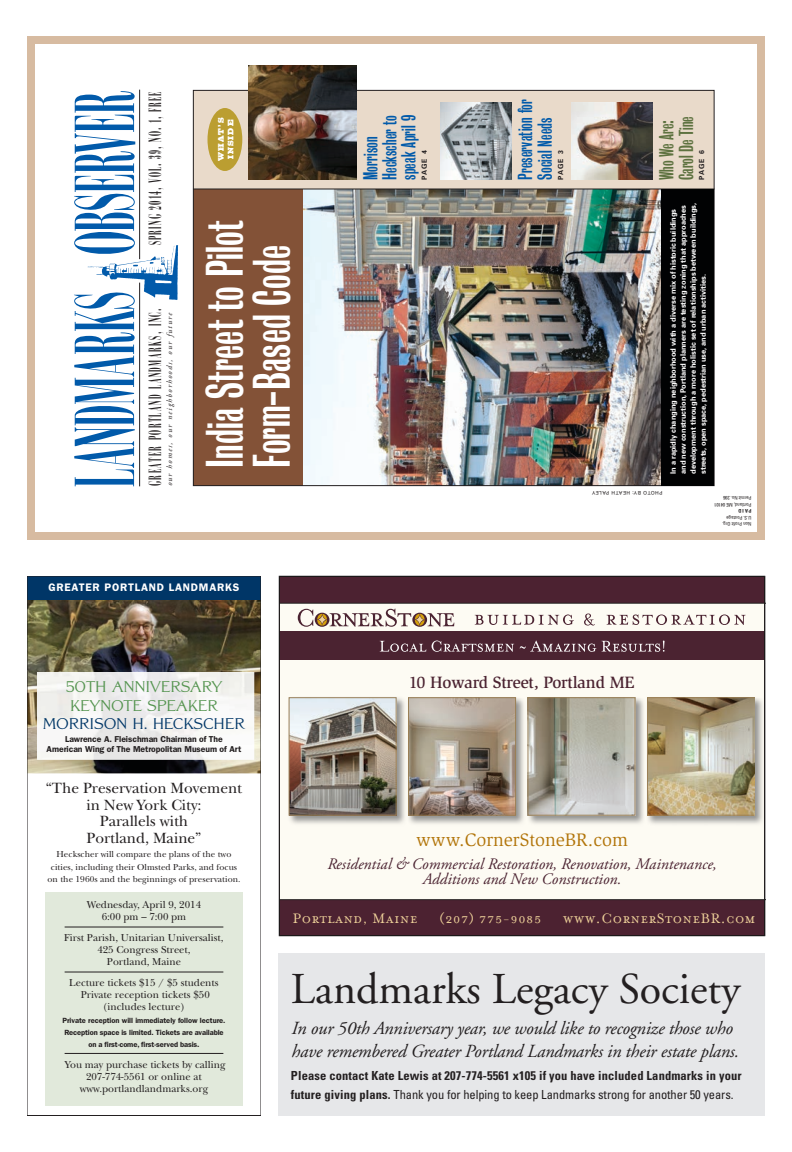
<style>
.page{position:relative;width:792px;height:1152px;background:#fff}
.page>*{position:absolute;margin:0;border:0;box-sizing:border-box;transform-origin:0 0}
.t1{font:48px/47px "Bureau Grotesque One Three";letter-spacing:.005em;color:#fff}
.t2{font:44px "Adobe Garamond";color:#231f20}
.t3{font:18.6px "Slimbach Std";color:#b2750a}
.t4{font:italic 18.5px/23.5px "Adobe Garamond";letter-spacing:-.01em;color:#231f20}
.t5{font:18.5px "Campanile";letter-spacing:.07em;color:#231f20}
.t6{font:18.5px/19px "Bureau Grotesque One Three";letter-spacing:.01em;color:#015aaa}
.t7{font:18.5px/19.5px "Bureau Grotesque One Three";color:#5e7240}
.t8{font:500 16.9px "Slimbach Std";letter-spacing:-.01em;color:#4b2331}
.t9{font:italic 16px/15px "Adobe Garamond Pro";color:#4b2331;text-align:center}
.t10{font:15.5px/16.7px "New Baskerville";color:#231f20;text-align:center}
.t11{font:15.5px "Mrs Eaves Small Caps";letter-spacing:.04em;color:#efd29a}
.t12{font:300 15.5px/18.3px "Grand Central";letter-spacing:-.02em;color:#53934e;text-align:center}
.t13{font:300 15.5px "Grand Central";letter-spacing:-.015em;color:#003667}
.t14{font:700 condensed 12.5px/19px "Univers";letter-spacing:.01em;color:#231f20}
.t15{font:600 11px "Franklin Gothic";letter-spacing:.07em;color:#fff}
.t16{font:10.5px/12px "New Baskerville";color:#231f20;text-align:center}
.t17{font:9px/12.2px "New Baskerville";letter-spacing:.005em;color:#231f20;text-align:center}
.t18{font:600 8.6px/10.5px "Franklin Gothic";letter-spacing:-.005em;color:#231f20;text-align:center}
.t19{font:8px/9.6px "Giza Five Five";color:#fff}
.t20{font:italic 7.9px "Adobe Garamond";color:#231f20}
.t21{font:700 7.5px/10px "Univers";letter-spacing:-.005em;color:#fff}
.t22{font:600 7.5px/11.6px "Franklin Gothic";letter-spacing:-.015em;color:#231f20;text-align:center}
.t23{font:700 7px "Univers";letter-spacing:.13em;color:#231f20}
.t24{font:condensed 5px/6.5px "Univers";letter-spacing:-.015em;color:#231f20}
.t25{font:5px "Univers";letter-spacing:.1em;color:#231f20}
.t26{font:700 condensed 5px "Univers";color:#231f20}
.s1{font-size:7.8px}
.s2{font-weight:400}
</style>
<div class="page">
<div style="left:279px;top:954px;width:486px;height:162px;background:#e6e7e9"></div>
<div style="left:279px;top:576px;width:486px;height:360px;background:#4c2231"></div>
<div style="left:281px;top:603px;width:482px;height:297px;background:#fdfbf3"></div>
<div style="left:279px;top:632px;width:486px;height:28px;background:#4b2331"></div>
<svg style="left:475px;top:614px;width:99px;height:11px"></svg>
<svg style="left:584px;top:614px;width:11px;height:12px"></svg>
<svg style="left:607px;top:614px;width:139px;height:11px;background:#d1c6c3"></svg>
<svg style="left:380px;top:641px;width:285px;height:11px"></svg>
<svg style="left:298px;top:609px;width:156px;height:18px;background:#cabbb2"></svg>
<img style="left:290px;top:825px;width:473px;height:3px">
<img style="left:288px;top:696px;width:475px;height:129px">
<img style="left:649px;top:699px;width:104px;height:114px">
<div style="left:647px;top:697px;width:108px;height:118px;border:1px solid #9a7f55"></div>
<img style="left:290px;top:699px;width:116px;height:126px">
<img style="left:291px;top:700px;width:103px;height:113px">
<div style="left:289px;top:698px;width:107px;height:117px;border:1px solid #9a7f55"></div>
<img style="left:410px;top:700px;width:104px;height:113px">
<div style="left:408px;top:698px;width:108px;height:117px;border:1px solid #9a7f55"></div>
<img style="left:530px;top:700px;width:103px;height:113px">
<div style="left:528px;top:698px;width:107px;height:117px;border:1px solid #9a7f55"></div>
<img style="left:29px;top:599px;width:230px;height:174px">
<div style="left:27px;top:576px;width:234px;height:23px;background:#003667"></div>
<img style="left:37px;top:672px;width:123px;height:88px">
<img style="left:160px;top:672px;width:94px;height:88px">
<div style="left:27px;top:576px;width:234px;height:540px;border:1px solid #231f20"></div>
<div style="left:45px;top:892px;width:198px;height:214px;background:#e1e9db"></div>
<hr style="left:65px;top:927px;width:158px;height:1px;background:#231f20">
<hr style="left:65px;top:972px;width:158px;height:1px;background:#231f20">
<hr style="left:65px;top:1053px;width:158px;height:1px;background:#231f20">
<div style="left:193px;top:90px;width:521px;height:99px;background:#e9daca"></div>
<img style="left:137px;top:245px;width:42px;height:56px">
<svg style="left:74px;top:91px;width:63px;height:395px"></svg>
<hr style="left:139px;top:283px;width:1px;height:203px;background:#231f20">
<hr style="left:139px;top:90px;width:1px;height:169px;background:#231f20">
<div style="left:208px;top:108px;width:34px;height:63px;background:#bb9e31;border-radius:50%"></div>
<div style="left:27px;top:36px;width:738px;height:504px;border:8px solid #d7bba1"></div>
<img style="left:303px;top:190px;width:359px;height:294px">
<div style="left:193px;top:189px;width:110px;height:297px;background:#835237"></div>
<hr style="left:193px;top:189px;width:522px;height:1px;background:#231f20">
<img style="left:572px;top:103px;width:81px;height:77px">
<div style="left:662px;top:189px;width:52px;height:297px;background:#010203"></div>
<img style="left:249px;top:66px;width:107px;height:114px">
<img style="left:440px;top:102px;width:71px;height:78px">
<h3 class="t5" style="left:140px;top:245px;width:155px;rotate:-90deg">SPRING 2014, VOL. 39, NO. 1, FREE</h3>
<h3 class="t5" style="left:140px;top:486px;width:180px;rotate:-90deg">GREATER PORTLAND LANDMARKS, INC.</h3>
<p class="t20" style="left:165px;top:486px;width:175px;rotate:-90deg">our homes, our neighborhoods, our future</p>
<p class="t19" style="left:216px;top:161px;width:45px;rotate:-90deg">What’s insiDe</p>
<h1 class="t1" style="left:202px;top:468px;width:249px;rotate:-90deg">india street to Pilot<br>Form-Based code</h1>
<p class="t15" style="left:49px;top:581px;width:192px">GREATER PORTLAND LANDMARKS</p>
<h3 class="t12" style="left:65px;top:678px;width:159px">50TH ANNIVERSARY<br>KEYNOTE SPEAKER</h3>
<h3 class="t13" style="left:43px;top:715px;width:204px">MORRISON H. HECKSCHER</h3>
<p class="t18" style="left:47px;top:733px;width:196px">Lawrence A. Fleischman Chairman of The<br>American Wing of The Metropolitan Museum of Art</p>
<h3 class="t10" style="left:46px;top:780px;width:198px">“The Preservation Movement in New York City:<br>Parallels with<br>Portland, Maine”</h3>
<p class="t17" style="left:48px;top:848px;width:195px">Heckscher will compare the plans of the two cities, including their Olmsted Parks, and focus on the 1960s and the beginnings of preservation.</p>
<h3 class="t6" style="left:361px;top:180px;width:66px;rotate:-90deg">Morrison<br>Heckscher to speak april 9</h3>
<p class="t23" style="left:420px;top:180px;width:31px;rotate:-90deg">PAGE 4</p>
<h3 class="t6" style="left:516px;top:180px;width:82px;line-height:19.5px;rotate:-90deg">Preservation for social needs</h3>
<p class="t23" style="left:556px;top:180px;width:31px;rotate:-90deg">PAGE 3</p>
<h3 class="t7" style="left:657px;top:180px;width:65px;rotate:-90deg">Who We are: carol De tine</h3>
<p class="t23" style="left:697px;top:180px;width:31px;rotate:-90deg">PAGE 6</p>
<p class="t21" style="left:668px;top:474px;width:273px;rotate:-90deg">In a rapidly changing neighborhood with a diverse mix of historic buildings and new construction, Portland planners are testing zoning that approaches development through a more holistic set of relationships between buildings, streets, open space, pedestrian use, and urban activities.</p>
<p class="t25" style="left:663px;top:496px;width:72px;rotate:-180deg">photo by: heath paley</p>
<p class="t24" style="left:751px;top:508px;width:39px;rotate:-180deg">Portland, ME 04101<br>Permit No. 396</p>
<p class="t26" style="left:751px;top:514px;width:15px;rotate:-180deg">P A I D</p>
<p class="t24" style="left:751px;top:527px;width:31px;rotate:-180deg">Non Profit Org.<br>U. S. Postage</p>
<h3 class="t8" style="left:409px;top:672px;width:227px">10 Howard Street, Portland ME</h3>
<h3 class="t3" style="left:416px;top:829px;width:213px">www.CornerStoneBR.com</h3>
<h3 class="t9" style="left:327px;top:857px;width:391px">Residential &amp; Commercial Restoration, Renovation, Maintenance,<br>Additions and New Construction.</h3>
<p class="t16" style="left:87px;top:899px;width:116px">Wednesday, April 9, 2014<br>6:00 pm – 7:00 pm</p>
<p class="t16" style="left:64px;top:932px;width:161px">First Parish, Unitarian Universalist,<br>425 Congress Street,<br>Portland, Maine</p>
<p class="t16" style="left:69px;top:977px;width:151px">Lecture tickets $15 / $5 students<br>Private reception tickets $50 (includes lecture)</p>
<p class="t22" style="left:63px;top:1015px;width:164px">Private reception will immediately follow lecture.<br>Reception space is limited. Tickets are available on a first-come, first-served basis<span class="s1">.</span></p>
<p class="t16" style="left:65px;top:1058px;width:162px">You may purchase tickets by calling<br>207-774-5561 or online at www.portlandlandmarks.org</p>
<h3 class="t11" style="left:293px;top:910px;width:126px">Portland, Maine</h3>
<h3 class="t11" style="left:439px;top:910px;width:104px">(207) 775-9085</h3>
<h3 class="t11" style="left:563px;top:910px;width:194px">www.CornerStoneBR.com</h3>
<h2 class="t2" style="left:291px;top:965px;width:451px">landmarks legacy society</h2>
<h3 class="t4" style="left:291px;top:1017px;width:449px">In our 50th Anniversary year, we would like to recognize those who have remembered Greater Portland Landmarks in their estate plans.</h3>
<p class="t14" style="left:291px;top:1066px;width:452px">Please contact Kate Lewis at 207-774-5561 x105 if you have included Landmarks in your future giving plans. <span class="s2">Thank you for helping to keep Landmarks strong for another 50 years.</span></p>
</div>
